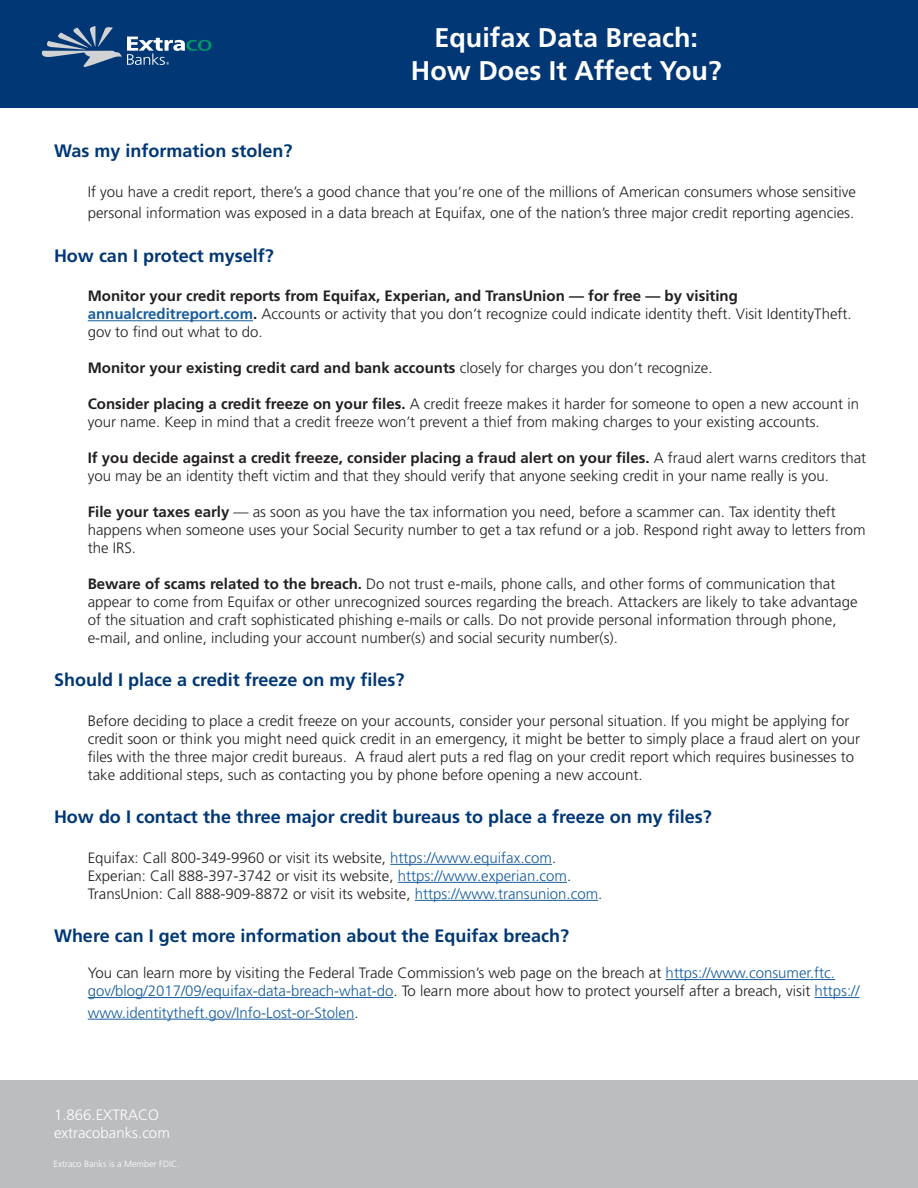
<style>
.page{position:relative;width:918px;height:1188px;background:#fff}
.page>*{position:absolute;margin:0;border:0;box-sizing:border-box;transform-origin:0 0}
.t1{font:700 27px/32.4px "Frutiger";color:#fff;text-align:center}
.t2{font:700 18px "Frutiger";color:#013775}
.t3{font:300 15px/18px "Frutiger";color:#231f20}
.t4{font:700 15px "Frutiger";color:#231f20}
.t5{font:300 15px "Frutiger";color:#175d9e}
.t6{font:300 15px/18px "Frutiger";color:#fff}
.t7{font:300 9px "Frutiger";color:#fff}
.s1{font-weight:700}
.s2{font-weight:700;color:#175d9e}
.s3{font-weight:300}
.s4{color:#175d9e}
.s5{color:#231f20}
</style>
<div class="page">
<hr style="left:88px;top:1019px;width:266px;height:1px;background:#175d9e">
<hr style="left:815px;top:997px;width:45px;height:1px;background:#175d9e">
<hr style="left:88px;top:997px;width:305px;height:1px;background:#175d9e">
<hr style="left:666px;top:979px;width:169px;height:1px;background:#175d9e">
<hr style="left:415px;top:900px;width:183px;height:1px;background:#175d9e">
<hr style="left:398px;top:882px;width:169px;height:1px;background:#175d9e">
<hr style="left:390px;top:864px;width:162px;height:1px;background:#175d9e">
<hr style="left:88px;top:320px;width:165px;height:1px;background:#175d9e">
<div style="left:0;top:0;width:918px;height:108px;background:#013775"></div>
<svg style="left:42px;top:26px;width:169px;height:41px"></svg>
<div style="left:0;top:1080px;width:918px;height:108px;background:#bcbdc0"></div>
<p class="t1" style="left:411px;top:22px;width:312px">Equifax Data Breach:<br>How Does It Affect You?</p>
<h4 class="t2" style="left:54px;top:140px;width:240px">Was my information stolen?</h4>
<p class="t3" style="left:88px;top:181px;width:770px;line-height:21.6px">If you have a credit report, there’s a good chance that you’re one of the millions of American consumers whose sensitive personal information was exposed in a data breach at Equifax, one of the nation’s three major credit reporting agencies.</p>
<h4 class="t2" style="left:54px;top:245px;width:221px">How can I protect myself?</h4>
<p class="t3" style="left:88px;top:287px;width:766px"><span class="s1">Monitor your credit reports from Equifax, Experian, and TransUnion — for free — by visiting </span><span class="s2">annualcreditreport.com</span><span class="s1">.</span> Accounts or activity that you don’t recognize could indicate identity theft. Visit IdentityTheft. gov to fnd out what to do.</p>
<h5 class="t4" style="left:88px;top:359px;width:626px">Monitor your existing credit card and bank accounts <span class="s3">closely for charges you don’t recognize.</span></h5>
<p class="t3" style="left:88px;top:395px;width:773px"><span class="s1">Consider placing a credit freeze on your fles.</span> A credit freeze makes it harder for someone to open a new account in your name. Keep in mind that a credit freeze won’t prevent a thief from making charges to your existing accounts.</p>
<p class="t3" style="left:88px;top:449px;width:780px"><span class="s1">If you decide against a credit freeze, consider placing a fraud alert on your fles.</span> A fraud alert warns creditors that you may be an identity theft victim and that they should verify that anyone seeking credit in your name really is you.</p>
<p class="t3" style="left:88px;top:503px;width:779px"><span class="s1">File your taxes early</span> — as soon as you have the tax information you need, before a scammer can. Tax identity theft happens when someone uses your Social Security number to get a tax refund or a job. Respond right away to letters from the IRS.</p>
<p class="t3" style="left:88px;top:575px;width:771px"><span class="s1">Beware of scams related to the breach.</span> Do not trust e-mails, phone calls, and other forms of communication that appear to come from Equifax or other unrecognized sources regarding the breach. Attackers are likely to take advantage of the situation and craft sophisticated phishing e-mails or calls. Do not provide personal information through phone, e-mail, and online, including your account number(s) and social security number(s).</p>
<h4 class="t2" style="left:54px;top:670px;width:352px">Should I place a credit freeze on my fles?</h4>
<p class="t3" style="left:88px;top:712px;width:774px">Before deciding to place a credit freeze on your accounts, consider your personal situation. If you might be applying for credit soon or think you might need quick credit in an emergency, it might be better to simply place a fraud alert on your fles with the three major credit bureaus. A fraud alert puts a red fag on your credit report which requires businesses to take additional steps, such as contacting you by phone before opening a new account.</p>
<h4 class="t2" style="left:54px;top:806px;width:659px">How do I contact the three major credit bureaus to place a freeze on my fles?</h4>
<p class="t3" style="left:88px;top:849px;width:516px">Equifax: Call 800-349-9960 or visit its website, <span class="s4">https://www.equifax.com</span>.<br>Experian: Call 888-397-3742 or visit its website, <span class="s4">https://www.experian.com</span>.<br>TransUnion: Call 888-909-8872 or visit its website, <span class="s4">https://www.transunion.com</span>.</p>
<h4 class="t2" style="left:54px;top:925px;width:517px">Where can I get more information about the Equifax breach?</h4>
<p class="t3" style="left:88px;top:964px;width:773px">You can learn more by visiting the Federal Trade Commission’s web page on the breach at <span class="s4">https://www.consumer.ftc. gov/blog/2017/09/equifax-data-breach-what-do</span>. To learn more about how to protect yourself after a breach, visit <span class="s4">https://</span></p>
<p class="t5" style="left:88px;top:1004px;width:272px">www.identitytheft.gov/Info-Lost-or-Stolen<span class="s5">.</span></p>
<p class="t6" style="left:54px;top:1106px;width:117px">1.866.EXTRACO extracobanks.com</p>
<p class="t7" style="left:54px;top:1159px;width:128px">Extraco Banks is a Member FDIC.</p>
</div>
